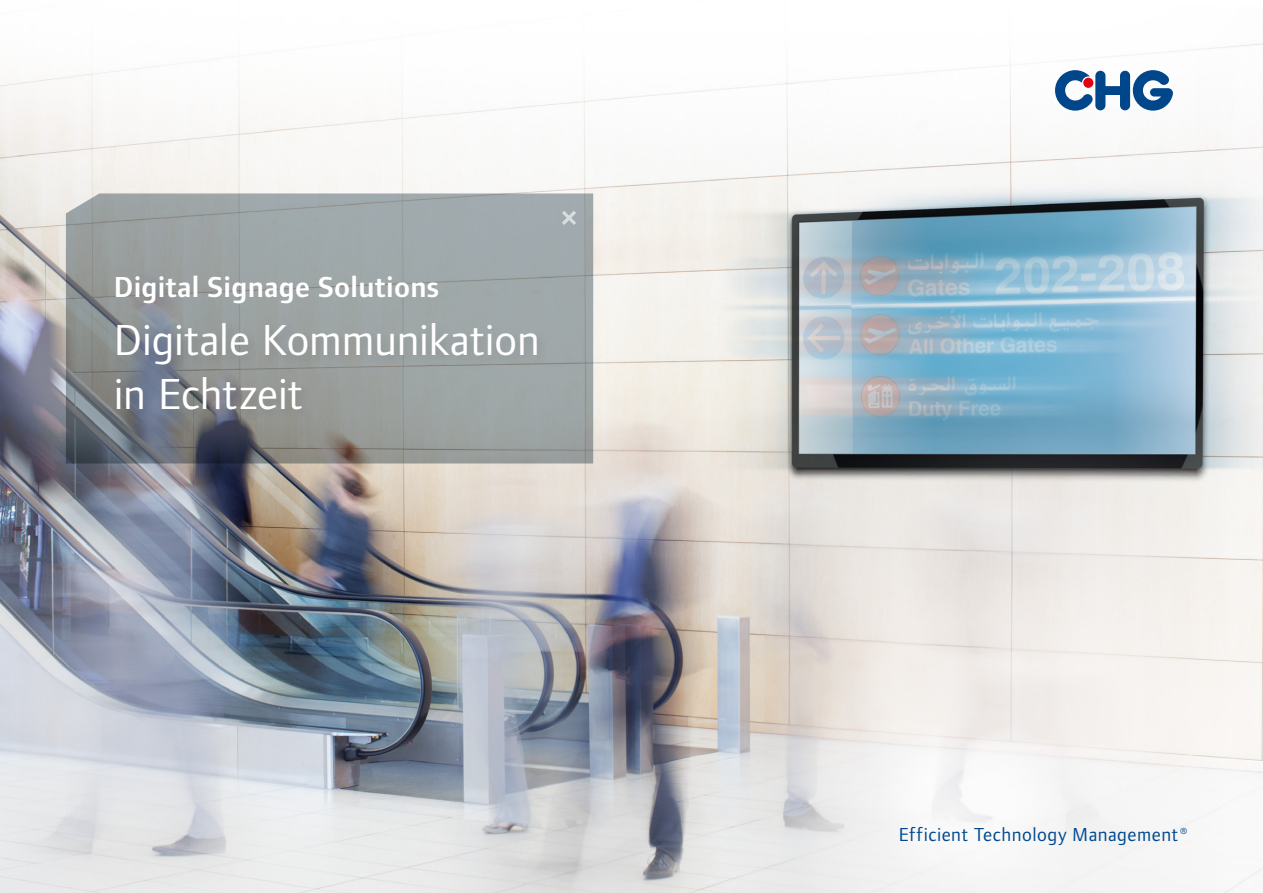
<style>
.page{position:relative;width:1263px;height:893px;background:#fff}
.page>*{position:absolute;margin:0;border:0;box-sizing:border-box;transform-origin:0 0}
.t1{font:45px/54px "Foundry Form Sans OT2";color:#fff}
.t2{font:600 30px "Foundry Form Sans OT2";letter-spacing:.01em;color:#fff}
.t3{font:19.5px "Foundry Form Sans OT2";letter-spacing:.03em;color:#00498f}
</style>
<div class="page">
<img style="left:0;top:43px;width:1263px;height:850px">
<svg style="left:1055px;top:70px;width:117px;height:40px"></svg>
<div style="left:1083px;top:78px;width:10px;height:10px;background:#e3000f;border-radius:50%"></div>
<svg style="left:66px;top:193px;width:527px;height:270px;background:#949b9c"></svg>
<svg style="left:562px;top:211px;width:14px;height:14px"></svg>
<div style="left:113px;top:320px;width:436px;height:102px;background:#000;opacity:.1"></div>
<p class="t2" style="left:114px;top:265px;width:327px">Digital Signage Solutions</p>
<p class="t1" style="left:114px;top:310px;width:427px">Digitale Kommunikation in Echtzeit</p>
<p class="t3" style="left:899px;top:821px;width:290px">Efficient Technology Management®</p>
</div>
